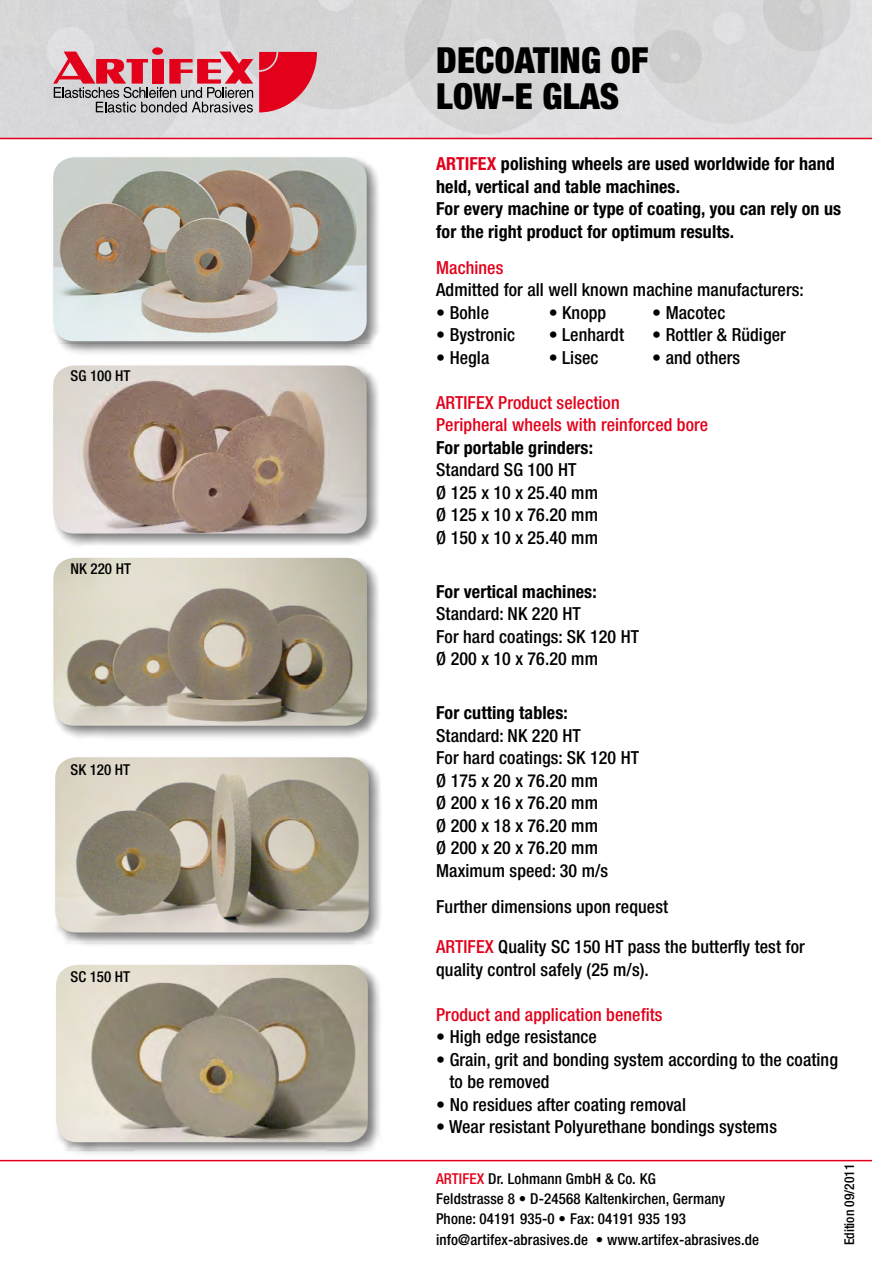
<style>
.page{position:relative;width:872px;height:1263px;background:#fff}
.page>*{position:absolute;margin:0;border:0;box-sizing:border-box;transform-origin:0 0}
.t1{font:900 condensed 36px/36px "Helvetica Neue LT Std";letter-spacing:.005em;color:#000}
.t2{font:500 condensed 18px/22.5px "Helvetica Neue LT Std";letter-spacing:.005em;color:#000}
.t3{font:700 condensed 18px/22.5px "Helvetica Neue LT Std";letter-spacing:.005em;color:#000}
.t4{font:500 condensed 18px/22.5px "Helvetica Neue LT Std";letter-spacing:.005em;color:#e2001a}
.t5{font:500 condensed 15px/20.2px "Helvetica Neue LT Std";letter-spacing:.01em;color:#000}
.t6{font:500 condensed 13.5px "Helvetica Neue LT Std";color:#000}
.s1{color:#e2001a}
</style>
<div class="page">
<hr style="left:0;top:1160px;width:872px;height:1px;background:#e2001a">
<hr style="left:0;top:138px;width:872px;height:1px;background:#e2001a">
<div style="left:50px;top:155px;width:331px;height:201px;background:#000;opacity:.5"></div>
<img style="left:53px;top:157px;width:314px;height:184px">
<div style="left:152px;top:47px;width:11px;height:8px;background:#e2001a;border-radius:50%"></div>
<svg style="left:53px;top:52px;width:200px;height:61px;background:#c48b94"></svg>
<svg style="left:259px;top:52px;width:58px;height:60px;background:#df3145"></svg>
<div style="left:51px;top:555px;width:330px;height:185px;background:#000;opacity:.5"></div>
<img style="left:53px;top:558px;width:314px;height:168px">
<div style="left:52px;top:755px;width:331px;height:192px;background:#000;opacity:.5"></div>
<img style="left:55px;top:757px;width:314px;height:175px">
<div style="left:53px;top:962px;width:329px;height:194px;background:#000;opacity:.5"></div>
<img style="left:56px;top:965px;width:312px;height:177px">
<div style="left:50px;top:363px;width:331px;height:185px;background:#000;opacity:.5"></div>
<img style="left:53px;top:366px;width:314px;height:167px">
<p class="t5" style="left:71px;top:365px;width:61px">SG 100 HT</p>
<p class="t5" style="left:71px;top:559px;width:62px">NK 220 HT</p>
<p class="t5" style="left:71px;top:759px;width:61px">SK 120 HT</p>
<p class="t5" style="left:71px;top:967px;width:61px">SC 150 HT</p>
<h1 class="t1" style="left:436px;top:42px;width:214px">DECOATING OF<br>LOW-E GLAS</h1>
<p class="t3" style="left:436px;top:152px;width:406px"><span class="s1">ARTIFEX</span> polishing wheels are used worldwide for hand held, vertical and table machines.<br>For every machine or type of coating, you can rely on us for the right product for optimum results.</p>
<p class="t4" style="left:436px;top:256px;width:69px">Machines</p>
<p class="t2" style="left:436px;top:278px;width:369px">Admitted for all well known machine manufacturers:</p>
<p class="t2" style="left:436px;top:301px;width:54px">• Bohle</p>
<p class="t2" style="left:548px;top:301px;width:59px">• Knopp</p>
<p class="t2" style="left:652px;top:301px;width:75px">• Macotec</p>
<p class="t2" style="left:436px;top:323px;width:80px">• Bystronic</p>
<p class="t2" style="left:548px;top:323px;width:77px">• Lenhardt</p>
<p class="t2" style="left:652px;top:323px;width:135px">• Rottler &amp; Rüdiger</p>
<p class="t2" style="left:436px;top:346px;width:55px">• Hegla</p>
<p class="t2" style="left:548px;top:346px;width:51px">• Lisec</p>
<p class="t2" style="left:652px;top:346px;width:89px">• and others</p>
<p class="t4" style="left:436px;top:391px;width:273px">ARTIFEX Product selection<br>Peripheral wheels with reinforced bore</p>
<p class="t3" style="left:436px;top:436px;width:158px">For portable grinders:</p>
<p class="t2" style="left:436px;top:458px;width:163px">Standard SG 100 HT<br>Ø 125 x 10 x 25.40 mm<br>Ø 125 x 10 x 76.20 mm<br>Ø 150 x 10 x 25.40 mm</p>
<p class="t3" style="left:436px;top:580px;width:162px">For vertical machines:</p>
<p class="t2" style="left:436px;top:602px;width:204px">Standard: NK 220 HT<br>For hard coatings: SK 120 HT<br>Ø 200 x 10 x 76.20 mm</p>
<p class="t3" style="left:436px;top:701px;width:133px">For cutting tables:</p>
<p class="t2" style="left:436px;top:724px;width:204px">Standard: NK 220 HT<br>For hard coatings: SK 120 HT<br>Ø 175 x 20 x 76.20 mm<br>Ø 200 x 16 x 76.20 mm<br>Ø 200 x 18 x 76.20 mm<br>Ø 200 x 20 x 76.20 mm<br>Maximum speed: 30 m/s</p>
<p class="t2" style="left:436px;top:895px;width:233px">Further dimensions upon request</p>
<p class="t2" style="left:436px;top:935px;width:370px"><span class="s1">ARTIFEX</span> Quality SC 150 HT pass the butterfly test for quality control safely (25 m/s).</p>
<p class="t4" style="left:436px;top:1003px;width:228px">Product and application benefits</p>
<p class="t2" style="left:436px;top:1025px;width:162px">• High edge resistance</p>
<p class="t2" style="left:449px;top:1048px;width:390px;text-indent:-13px">• Grain, grit and bonding system according to the coating to be removed</p>
<p class="t2" style="left:436px;top:1093px;width:251px">• No residues after coating removal</p>
<p class="t2" style="left:436px;top:1115px;width:342px">• Wear resistant Polyurethane bondings systems</p>
<p class="t5" style="left:436px;top:1168px;width:324px"><span class="s1">ARTIFEX</span> Dr. Lohmann GmbH &amp; Co. KG<br>Feldstrasse 8 • D-24568 Kaltenkirchen, Germany Phone: 04191 935-0 • Fax: 04191 935 193 info@artifex-abrasives.de • www.artifex-abrasives.de</p>
<p class="t6" style="left:841px;top:1245px;width:83px;rotate:-90deg">Edition 09/2011</p>
</div>
